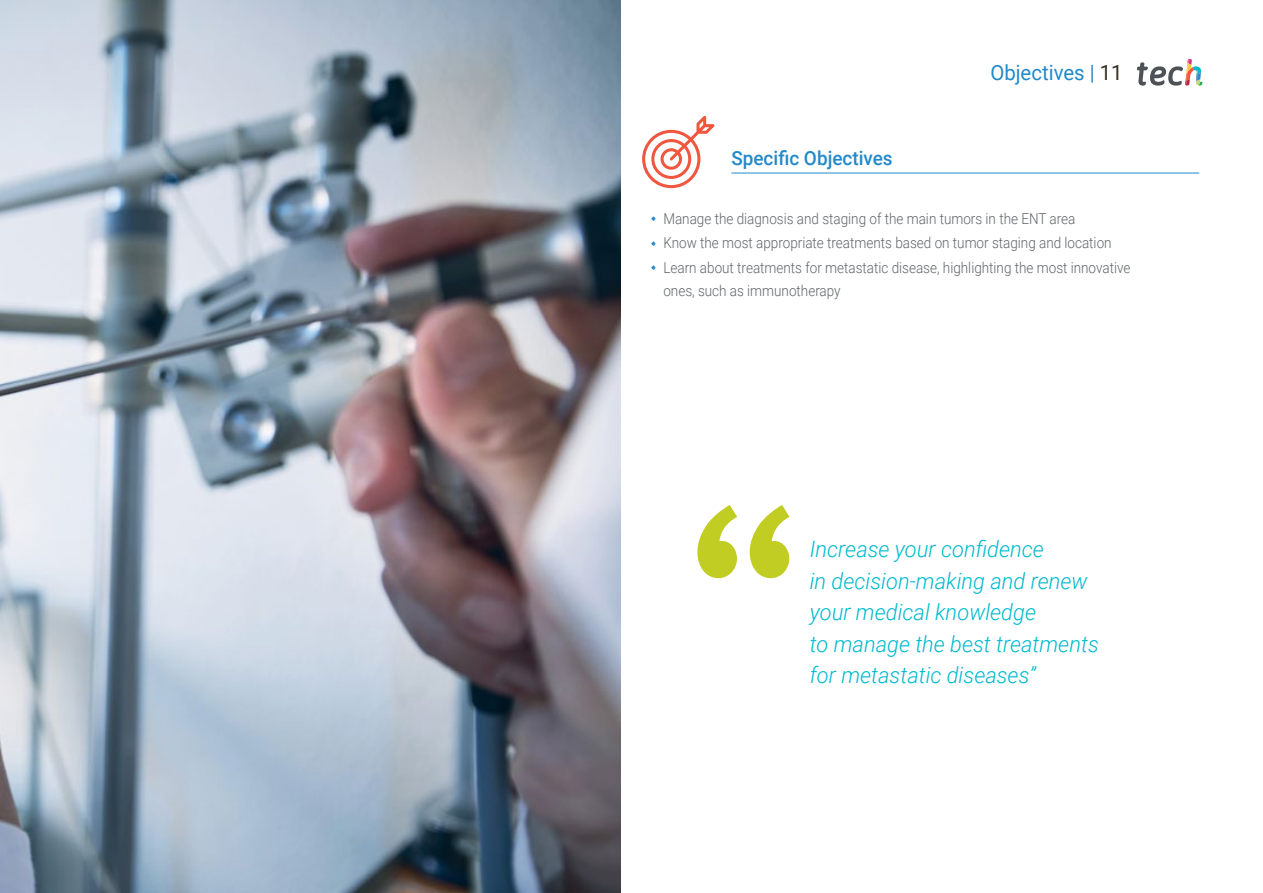
<style>
.page{position:relative;width:1263px;height:893px;background:#fff}
.page>*{position:absolute;margin:0;border:0;box-sizing:border-box;transform-origin:0 0}
.t1{font:italic 300 22.5px/31.5px "Roboto";color:#00bacf}
.t2{font:21px "Roboto";color:#2289ca}
.t3{font:500 19.5px "Roboto";color:#2289ca}
.t4{font:300 15px/24.6px "Roboto";color:#61646a;scale:.9 1}
.s1{color:#312e20}
</style>
<div class="page">
<hr style="left:731px;top:173px;width:468px;height:1px;background:#2289ca">
<svg style="left:642px;top:116px;width:72px;height:72px"></svg>
<svg style="left:1137px;top:59px;width:65px;height:27px"></svg>
<svg style="left:697px;top:505px;width:92px;height:73px"></svg>
<img style="left:0;top:0;width:621px;height:893px">
<h3 class="t3" style="left:731px;top:144px;width:163px">Specific Objectives</h3>
<h2 class="t2" style="left:990px;top:57px;width:134px">Objectives | <span class="s1">11</span></h2>
<p class="t4" style="left:663px;top:206px;width:520px">Manage the diagnosis and staging of the main tumors in the ENT area<br>Know the most appropriate treatments based on tumor staging and location<br>Learn about treatments for metastatic disease, highlighting the most innovative</p>
<p class="t4" style="left:663px;top:277px;width:198px">ones, such as immunotherapy</p>
<h1 class="t1" style="left:810px;top:533px;width:291px">Increase your confidence<br>in decision-making and renew your medical knowledge<br>to manage the best treatments for metastatic diseases”</h1>
</div>
